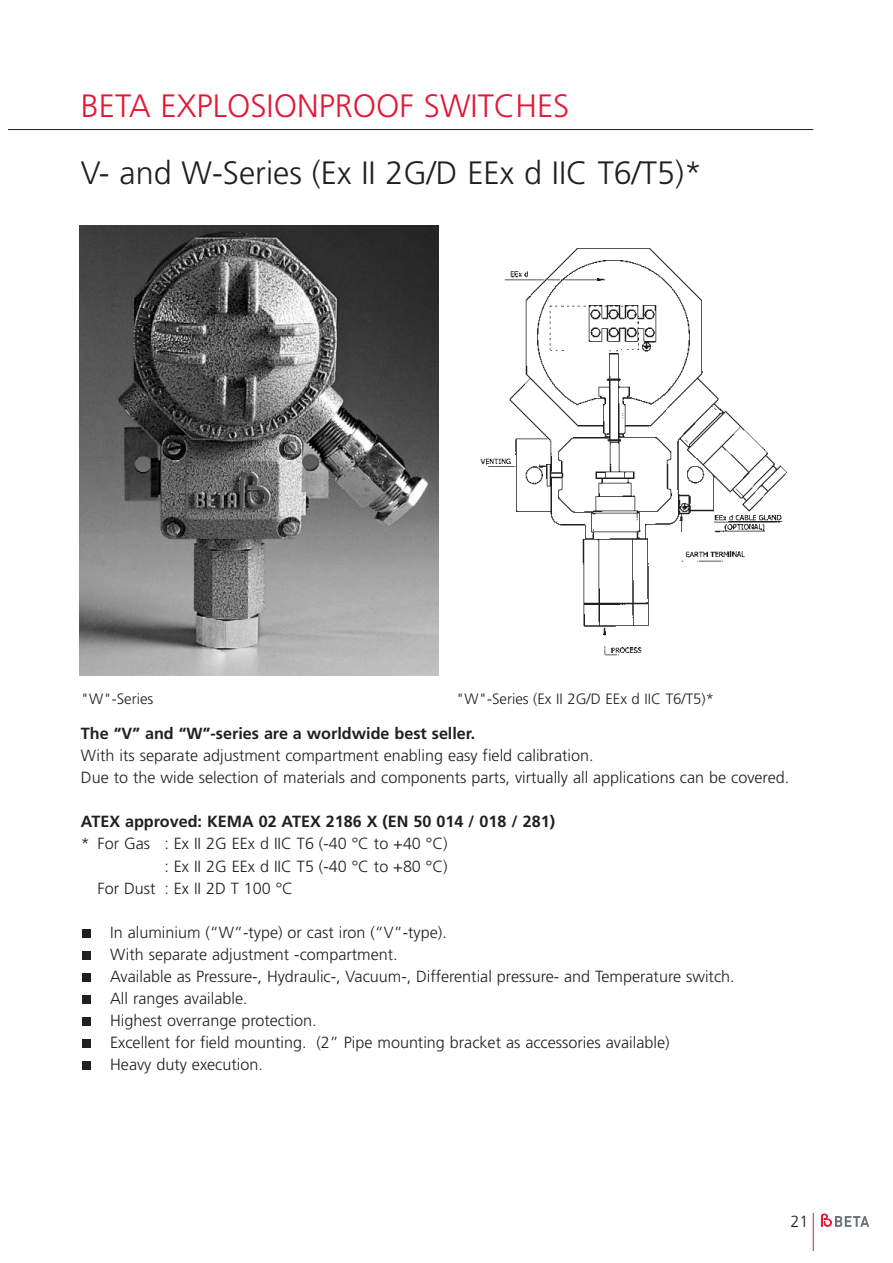
<style>
.page{position:relative;width:893px;height:1263px;background:#fff}
.page>*{position:absolute;margin:0;border:0;box-sizing:border-box;transform-origin:0 0}
.t1{font:300 32.4px "Frutiger";color:#231f20}
.t2{font:300 32.4px "Frutiger";color:#e31836}
.t3{font:300 16.2px/22px "Frutiger";color:#231f20}
.t4{font:700 16.2px "Frutiger";color:#231f20}
.t5{font:300 15px "Frutiger";color:#231f20}
</style>
<div class="page">
<div style="left:82px;top:995px;width:9px;height:9px;background:#231f20"></div>
<div style="left:82px;top:973px;width:9px;height:9px;background:#231f20"></div>
<div style="left:82px;top:951px;width:9px;height:9px;background:#231f20"></div>
<div style="left:82px;top:929px;width:9px;height:9px;background:#231f20"></div>
<hr style="left:9px;top:129px;width:804px;height:1px;background:#231f20">
<hr style="left:812px;top:1213px;width:1px;height:37px;background:#e1134f">
<svg style="left:820px;top:1214px;width:49px;height:13px"></svg>
<div style="left:82px;top:1062px;width:9px;height:8px;background:#231f20"></div>
<div style="left:82px;top:1040px;width:9px;height:8px;background:#231f20"></div>
<div style="left:82px;top:1018px;width:9px;height:8px;background:#231f20"></div>
<img style="left:79px;top:225px;width:359px;height:450px">
<img style="left:480px;top:248px;width:307px;height:408px">
<h1 class="t2" style="left:81px;top:93px;width:490px">BETA EXPLOSIONPROOF SWITCHES</h1>
<h1 class="t1" style="left:81px;top:159px;width:622px">V- and W-Series (Ex II 2G/D EEx d IIC T6/T5)*</h1>
<p class="t5" style="left:456px;top:693px;width:259px">"W"-Series (Ex II 2G/D EEx d IIC T6/T5)*</p>
<p class="t5" style="left:81px;top:693px;width:74px">"W"-Series</p>
<p class="t4" style="left:81px;top:727px;width:396px">The “V” and “W”-series are a worldwide best seller.</p>
<p class="t3" style="left:81px;top:746px;width:709px">With its separate adjustment compartment enabling easy field calibration.<br>Due to the wide selection of materials and components parts, virtually all applications can be covered.</p>
<p class="t4" style="left:81px;top:815px;width:475px">ATEX approved: KEMA 02 ATEX 2186 X (EN 50 014 / 018 / 281)</p>
<p class="t3" style="left:81px;top:834px;width:368px">* For Gas : Ex II 2G EEx d IIC T6 (-40 °C to +40 °C)</p>
<p class="t3" style="left:164px;top:856px;width:285px">: Ex II 2G EEx d IIC T5 (-40 °C to +80 °C)</p>
<p class="t3" style="left:98px;top:878px;width:197px">For Dust : Ex II 2D T 100 °C</p>
<p class="t3" style="left:110px;top:922px;width:626px">In aluminium (“W”-type) or cast iron (“V”-type).<br>With separate adjustment -compartment.<br>Available as Pressure-, Hydraulic-, Vacuum-, Differential pressure- and Temperature switch.<br>All ranges available.</p>
<p class="t3" style="left:110px;top:1011px;width:561px">Highest overrange protection.<br>Excellent for field mounting. (2” Pipe mounting bracket as accessories available)<br>Heavy duty execution.</p>
<p class="t3" style="left:790px;top:1211px;width:19px">21</p>
</div>
